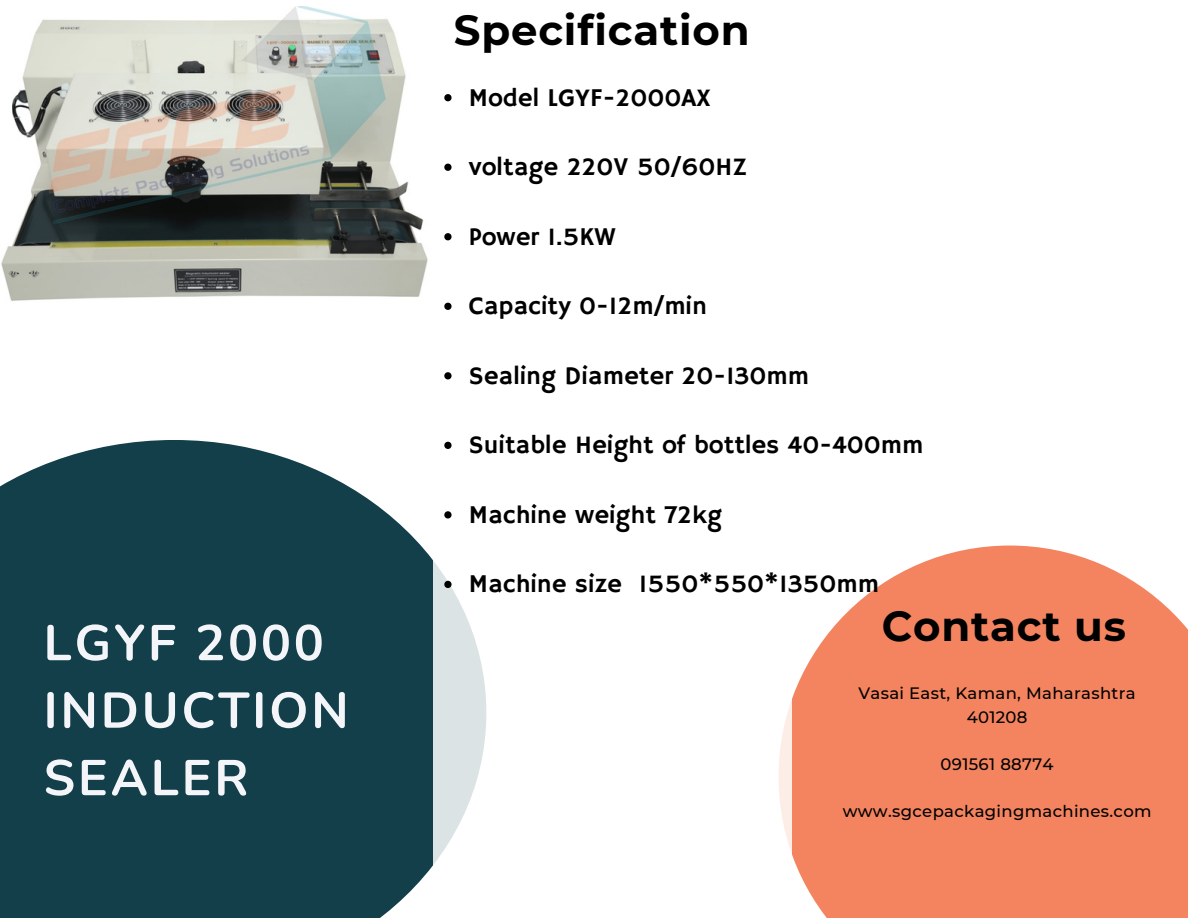
<style>
.page{position:relative;width:1188px;height:918px;background:#fff}
.page>*{position:absolute;margin:0;border:0;box-sizing:border-box;transform-origin:0 0}
.t1{font:700 50.1px/67.5px "Nunito";letter-spacing:.055em;color:#f3f5f9}
.t2{font:700 41.85px "Montserrat";letter-spacing:.02em;color:#000}
.t3{font:25.5px "Hammersmith One";color:#000}
.t4{font:500 16.5px/23.7px "Montserrat";letter-spacing:.02em;color:#000;text-align:center}
</style>
<div class="page">
<svg style="left:792px;top:546px;width:396px;height:372px;fill:#f3845f"></svg>
<div style="left:0;top:440px;width:433px;height:478px;background:#133f4b"></div>
<img style="left:1px;top:6px;width:427px;height:295px">
<svg style="left:444px;top:94px;width:8px;height:7px"></svg>
<svg style="left:444px;top:164px;width:8px;height:7px"></svg>
<svg style="left:444px;top:233px;width:8px;height:7px"></svg>
<svg style="left:444px;top:303px;width:8px;height:7px"></svg>
<svg style="left:444px;top:372px;width:8px;height:7px"></svg>
<svg style="left:444px;top:442px;width:8px;height:7px"></svg>
<svg style="left:444px;top:511px;width:8px;height:8px"></svg>
<svg style="left:444px;top:581px;width:8px;height:7px"></svg>
<h1 class="t1" style="left:44px;top:610px;width:307px">LGYF 2000<br>INDUCTION<br>SEALER</h1>
<h2 class="t2" style="left:454px;top:5px;width:297px">Specification</h2>
<p class="t3" style="left:469px;top:83px;width:244px">Model LGYF-2000AX</p>
<p class="t3" style="left:469px;top:152px;width:280px">voltage 220V 50/60HZ</p>
<p class="t3" style="left:469px;top:222px;width:148px">Power 1.5KW</p>
<p class="t3" style="left:469px;top:291px;width:240px">Capacity 0-12m/min</p>
<p class="t3" style="left:469px;top:361px;width:342px">Sealing Diameter 20-130mm</p>
<p class="t3" style="left:469px;top:430px;width:456px">Suitable Height of bottles 40-400mm</p>
<p class="t3" style="left:469px;top:500px;width:254px">Machine weight 72kg</p>
<p class="t3" style="left:469px;top:569px;width:412px">Machine size 1550*550*1350mm</p>
<h2 class="t2" style="left:882px;top:600px;width:246px">Contact us</h2>
<p class="t4" style="left:859px;top:682px;width:279px">Vasai East, Kaman, Maharashtra<br>401208</p>
<p class="t4" style="left:941px;top:752px;width:115px">091561 88774</p>
<p class="t4" style="left:843px;top:800px;width:310px">www.sgcepackagingmachines.com</p>
</div>
